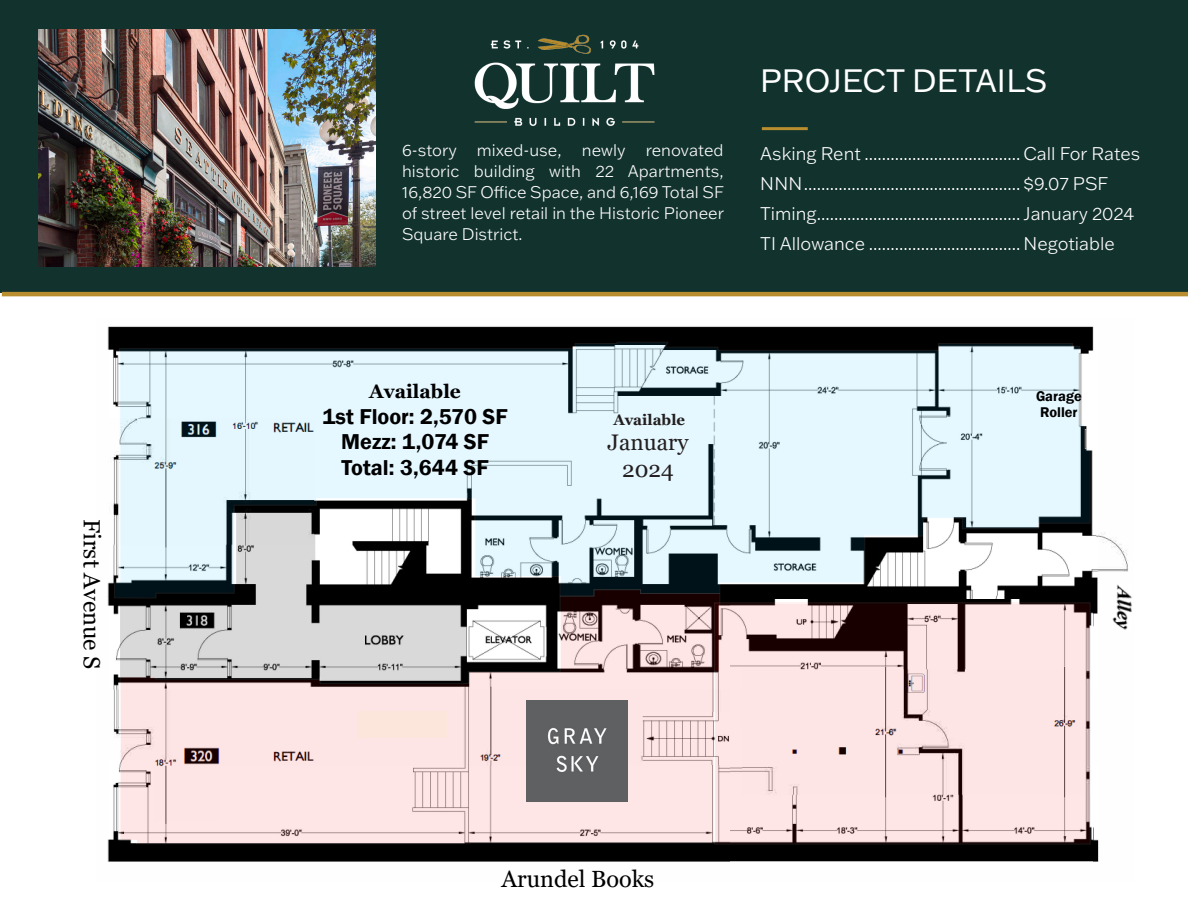
<style>
.page{position:relative;width:1188px;height:918px;background:#fff}
.page>*{position:absolute;margin:0;border:0;box-sizing:border-box;transform-origin:0 0}
.t1{font:31.65px "Franklin Gothic ATF";color:#fff}
.t2{font:23.4px "Georgia";color:#000}
.t3{font:22.5px "Georgia";color:#231f20}
.t4{font:600 22.2px/25.7px "Franklin Gothic";color:#000;text-align:center}
.t5{font:700 19.2px "Georgia";color:#000}
.t6{font:300 18px/30px "Franklin Gothic ATF";color:#fff}
.t7{font:300 16.5px/21px "Franklin Gothic ATF";color:#fff;text-align:justify}
.t8{font:700 15px "Georgia";color:#231f20}
.t9{font:600 14.55px/16px "Franklin Gothic";color:#000}
</style>
<div class="page">
<div style="left:0;top:0;width:1188px;height:292px;background:#12322d"></div>
<img style="left:107px;top:326px;width:1025px;height:536px">
<img style="left:731px;top:600px;width:362px;height:262px">
<svg style="left:114px;top:342px;width:977px;height:256px"></svg>
<svg style="left:119px;top:589px;width:601px;height:255px"></svg>
<svg style="left:716px;top:605px;width:373px;height:237px;fill:#fee5e5"></svg>
<div style="left:714px;top:603px;width:377px;height:241px;border:1px solid #fff"></div>
<svg style="left:120px;top:512px;width:347px;height:171px;fill:#d9d9d9"></svg>
<hr style="left:762px;top:127px;width:46px;height:3px;background:#b98e2f">
<hr style="left:2px;top:292px;width:1186px;height:4px;background:#b98e2f">
<img style="left:474px;top:34px;width:181px;height:92px">
<img style="left:39px;top:29px;width:337px;height:238px">
<div style="left:357px;top:712px;width:90px;height:26px;background:#fce6db"></div>
<div style="left:526px;top:700px;width:101px;height:102px;background:#5f6062"></div>
<p class="t2" style="left:106px;top:519px;width:152px;rotate:90deg">First Avenue S</p>
<p class="t7" style="left:402px;top:139px;width:323px">6-story mixed-use, newly renovated historic building with 22 Apartments, 16,820 SF Office Space, and 6,169 Total SF of street level retail in the Historic Pioneer Square District.</p>
<p class="t1" style="left:760px;top:59px;width:289px">PROJECT DETAILS</p>
<p class="t6" style="left:760px;top:138px;width:381px">Asking Rent .................................... Call For Rates</p>
<p class="t6" style="left:760px;top:168px;width:375px">NNN.................................................. $9.07 PSF<br>Timing............................................... January 2024<br>TI Allowance ................................... Negotiable</p>
<p class="t5" style="left:369px;top:379px;width:93px">Available</p>
<p class="t4" style="left:323px;top:404px;width:187px">1st Floor: 2,570 SF<br>Mezz: 1,074 SF<br>Total: 3,644 SF</p>
<p class="t8" style="left:613px;top:410px;width:73px">Available</p>
<p class="t3" style="left:608px;top:428px;width:82px">January</p>
<p class="t3" style="left:622px;top:455px;width:53px">2024</p>
<p class="t9" style="left:1036px;top:388px;width:47px">Garage<br>Roller</p>
<p class="t2" style="left:502px;top:865px;width:154px">Arundel Books</p>
</div>
